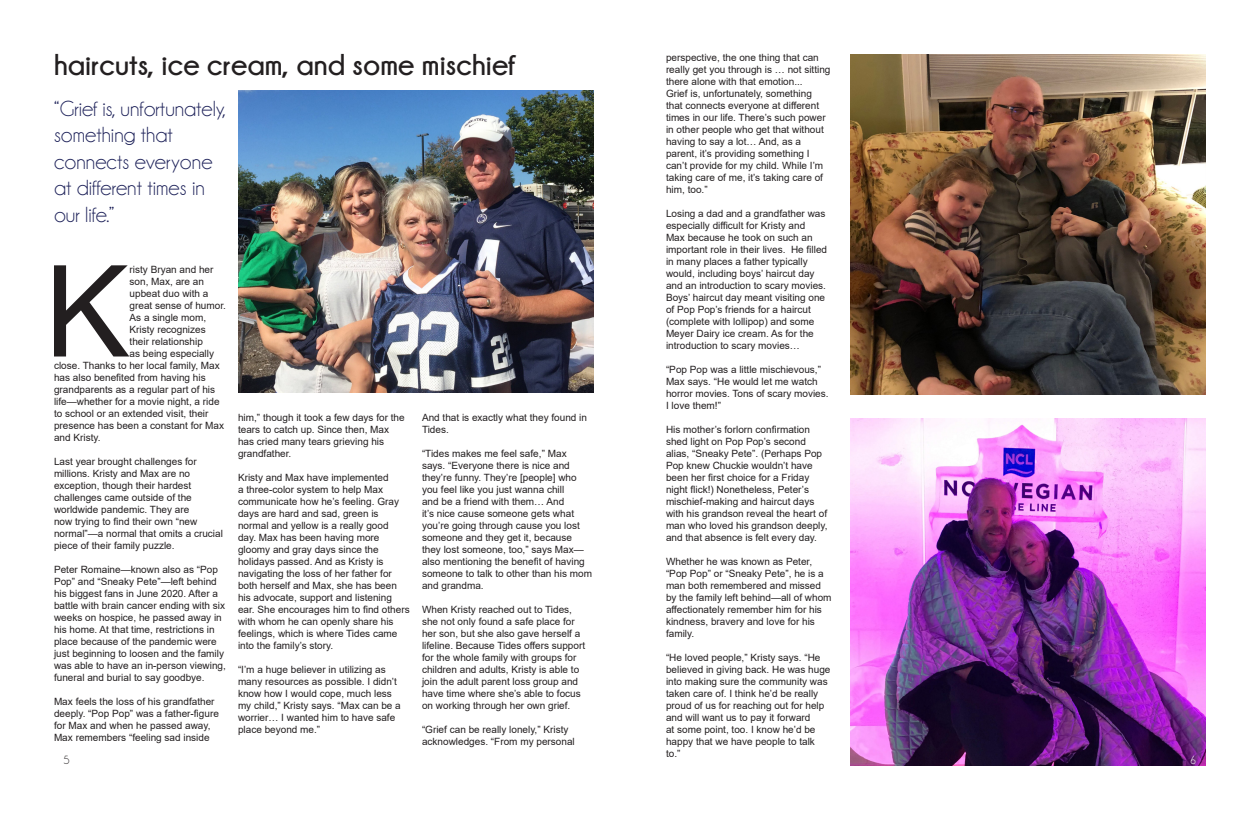
<style>
.page{position:relative;width:1260px;height:828px;background:#fff}
.page>*{position:absolute;margin:0;border:0;box-sizing:border-box;transform-origin:0 0}
.t1{font:127.3px "Arial";color:#231f20}
.t2{font:700 30px "Champagne&Limousines";color:#231f20}
.t3{font:22px/26.4px "Champagne&Limousines";color:#1d2159}
.t4{font:12px "Champagne&Limousines";color:#231f20}
.t5{font:12px "Champagne&Limousines";color:#fff}
.t6{font:10px/12px "Arial";color:#231f20}
</style>
<div class="page">
<img style="left:850px;top:419px;width:356px;height:347px">
<img style="left:238px;top:90px;width:356px;height:303px">
<img style="left:850px;top:54px;width:356px;height:341px">
<h2 class="t2" style="left:54px;top:48px;width:463px">haircuts, ice cream, and some mischief</h2>
<h3 class="t3" style="left:54px;top:96px;width:173px">“Grief is, unfortunately, something that connects everyone at different times in our life.”</h3>
<p class="t6" style="left:666px;top:52px;width:166px">perspective, the one thing that can really get you through is … not sitting there alone with that emotion...<br>Grief is, unfortunately, something that connects everyone at different times in our life. There’s such power in other people who get that without having to say a lot… And, as a parent, it’s providing something I can’t provide for my child. While I’m taking care of me, it’s taking care of him, too.”</p>
<p class="t6" style="left:666px;top:208px;width:163px">Losing a dad and a grandfather was especially difficult for Kristy and<br>Max because he took on such an important role in their lives. He filled in many places a father typically would, including boys’ haircut day and an introduction to scary movies.<br>Boys’ haircut day meant visiting one of Pop Pop’s friends for a haircut (complete with lollipop) and some Meyer Dairy ice cream. As for the introduction to scary movies…</p>
<p class="t6" style="left:666px;top:364px;width:164px">“Pop Pop was a little mischievous,”<br>Max says. “He would let me watch horror movies. Tons of scary movies.<br>I love them!”</p>
<p class="t6" style="left:666px;top:424px;width:163px">His mother’s forlorn confirmation shed light on Pop Pop’s second alias, “Sneaky Pete”. (Perhaps Pop Pop knew Chuckie wouldn’t have been her first choice for a Friday night flick!) Nonetheless, Peter’s mischief-making and haircut days with his grandson reveal the heart of man who loved his grandson deeply, and that absence is felt every day.</p>
<p class="t6" style="left:666px;top:556px;width:167px">Whether he was known as Peter, “Pop Pop” or “Sneaky Pete”, he is a man both remembered and missed by the family left behind—all of whom affectionately remember him for his kindness, bravery and love for his family.</p>
<p class="t6" style="left:666px;top:652px;width:166px">“He loved people,” Kristy says. “He believed in giving back. He was huge into making sure the community was taken care of. I think he’d be really proud of us for reaching out for help and will want us to pay it forward<br>at some point, too. I know he’d be happy that we have people to talk to.”</p>
<h1 class="t1" style="left:45px;top:224px;width:86px">K</h1>
<p class="t6" style="left:130px;top:263px;width:85px">risty Bryan and her</p>
<p class="t6" style="left:130px;top:275px;width:76px">son, Max, are an</p>
<p class="t6" style="left:130px;top:287px;width:80px">upbeat duo with a</p>
<p class="t6" style="left:130px;top:299px;width:98px">great sense of humor.</p>
<p class="t6" style="left:130px;top:311px;width:78px">As a single mom,</p>
<p class="t6" style="left:130px;top:323px;width:78px">Kristy recognizes</p>
<p class="t6" style="left:130px;top:335px;width:75px">their relationship</p>
<p class="t6" style="left:130px;top:347px;width:86px">as being especially</p>
<p class="t6" style="left:54px;top:359px;width:167px">close. Thanks to her local family, Max</p>
<p class="t6" style="left:54px;top:371px;width:153px">has also benefited from having his</p>
<p class="t6" style="left:54px;top:383px;width:163px">grandparents as a regular part of his</p>
<p class="t6" style="left:54px;top:395px;width:167px">life—whether for a movie night, a ride</p>
<p class="t6" style="left:54px;top:407px;width:156px">to school or an extended visit, their</p>
<p class="t6" style="left:54px;top:419px;width:172px">presence has been a constant for Max</p>
<p class="t6" style="left:54px;top:431px;width:48px">and Kristy.</p>
<p class="t6" style="left:54px;top:455px;width:170px">Last year brought challenges for millions. Kristy and Max are no exception, though their hardest challenges came outside of the worldwide pandemic. They are<br>now trying to find their own “new normal”—a normal that omits a crucial piece of their family puzzle.</p>
<p class="t6" style="left:54px;top:563px;width:173px">Peter Romaine—known also as “Pop Pop” and “Sneaky Pete”—left behind his biggest fans in June 2020. After a battle with brain cancer ending with six weeks on hospice, he passed away in his home. At that time, restrictions in place because of the pandemic were just beginning to loosen and the family was able to have an in-person viewing, funeral and burial to say goodbye.</p>
<p class="t6" style="left:54px;top:695px;width:166px">Max feels the loss of his grandfather deeply. “Pop Pop” was a father-figure for Max and when he passed away, Max remembers “feeling sad inside</p>
<p class="t6" style="left:238px;top:412px;width:168px">him,” though it took a few days for the tears to catch up. Since then, Max has cried many tears grieving his grandfather.</p>
<p class="t6" style="left:238px;top:472px;width:173px">Kristy and Max have implemented<br>a three-color system to help Max communicate how he’s feeling. Gray days are hard and sad, green is normal and yellow is a really good<br>day. Max has been having more gloomy and gray days since the holidays passed. And as Kristy is navigating the loss of her father for both herself and Max, she has been his advocate, support and listening ear. She encourages him to find others with whom he can openly share his feelings, which is where Tides came into the family’s story.</p>
<p class="t6" style="left:238px;top:664px;width:164px">“I’m a huge believer in utilizing as many resources as possible. I didn’t know how I would cope, much less my child,” Kristy says. “Max can be a worrier… I wanted him to have safe place beyond me.”</p>
<p class="t6" style="left:422px;top:412px;width:167px">And that is exactly what they found in<br>Tides.</p>
<p class="t6" style="left:422px;top:448px;width:172px">“Tides makes me feel safe,” Max says. “Everyone there is nice and they’re funny. They’re [people] who you feel like you just wanna chill<br>and be a friend with them… And<br>it’s nice cause someone gets what you’re going through cause you lost someone and they get it, because they lost someone, too,” says Max— also mentioning the benefit of having someone to talk to other than his mom and grandma.</p>
<p class="t6" style="left:422px;top:604px;width:165px">When Kristy reached out to Tides, she not only found a safe place for her son, but she also gave herself a lifeline. Because Tides offers support for the whole family with groups for children and adults, Kristy is able to join the adult parent loss group and have time where she’s able to focus on working through her own grief.</p>
<p class="t6" style="left:422px;top:724px;width:154px">“Grief can be really lonely,” Kristy acknowledges. “From my personal</p>
<p class="t4" style="left:63px;top:754px;width:8px">5</p>
<p class="t5" style="left:1190px;top:754px;width:8px">6</p>
</div>
